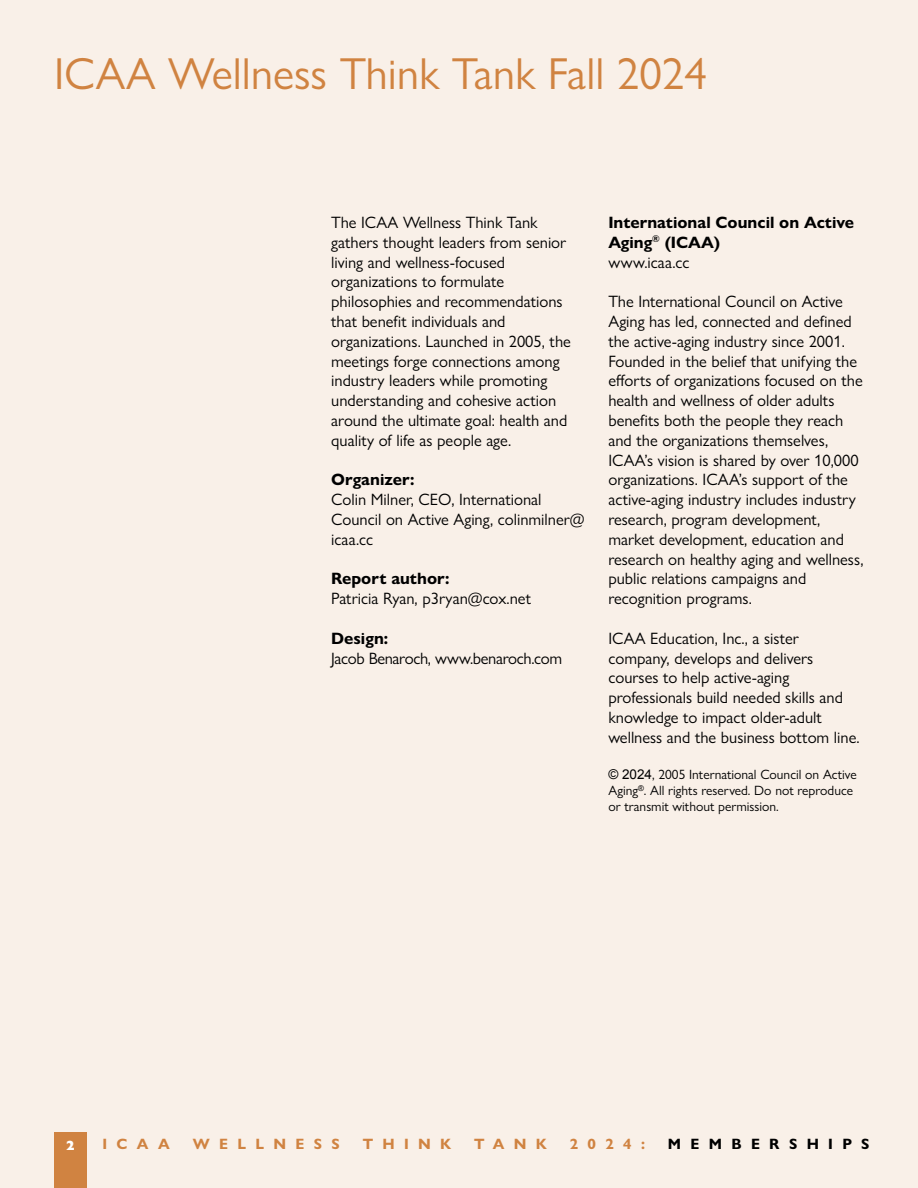
<style>
.page{position:relative;width:918px;height:1188px;background:#f9f0e8}
.page>*{position:absolute;margin:0;border:0;box-sizing:border-box;transform-origin:0 0}
.t1{font:45px "Gill Sans Nova";color:#d08341}
.t2{font:16.5px/19.8px "Gill Sans Nova";color:#000}
.t3{font:700 16.5px/19.8px "Gill Sans Nova";color:#000}
.t4{font:16.5px "Gill Sans Nova";letter-spacing:-.02em;color:#000}
.t5{font:700 15px "Gill Sans Nova";letter-spacing:.62em;color:#d08341}
.t6{font:700 15px "Gill Sans Nova";letter-spacing:.62em;color:#000}
.t7{font:13.5px/16.2px "Gill Sans Nova";color:#000}
.t8{font:800 13.5px "Gill Sans Nova";color:#fff}
.s1{font-weight:400}
.s2{font-family:"Arial"}
</style>
<div class="page">
<div style="left:54px;top:1133px;width:33px;height:55px;background:#d08341"></div>
<h1 class="t1" style="left:54px;top:46px;width:654px">ICAA Wellness Think Tank Fall 2024</h1>
<p class="t2" style="left:331px;top:212px;width:241px">The ICAA Wellness Think Tank gathers thought leaders from senior living and wellness-focused organizations to formulate philosophies and recommendations that benefit individuals and organizations. Launched in 2005, the meetings forge connections among industry leaders while promoting understanding and cohesive action around the ultimate goal: health and quality of life as people age.</p>
<p class="t3" style="left:331px;top:470px;width:85px">Organizer:</p>
<p class="t2" style="left:331px;top:490px;width:255px">Colin Milner, CEO, International<br>Council on Active Aging, colinmilner@ icaa.cc</p>
<p class="t3" style="left:331px;top:569px;width:120px">Report author:</p>
<p class="t2" style="left:331px;top:589px;width:201px">Patricia Ryan, p3ryan@cox.net</p>
<p class="t3" style="left:331px;top:628px;width:59px">Design:</p>
<p class="t4" style="left:331px;top:648px;width:233px">Jacob Benaroch, www.benaroch.com</p>
<p class="t3" style="left:608px;top:212px;width:247px">International Council on Active<br>Aging<sup>®</sup> (ICAA)<br><span class="s1">www.icaa.cc</span></p>
<p class="t2" style="left:608px;top:292px;width:257px">The International Council on Active Aging has led, connected and defined the active-aging industry since 2001.<br>Founded in the belief that unifying the efforts of organizations focused on the health and wellness of older adults benefits both the people they reach and the organizations themselves, ICAA’s vision is shared by over 10,000 organizations. ICAA’s support of the active-aging industry includes industry research, program development, market development, education and research on healthy aging and wellness, public relations campaigns and recognition programs.</p>
<p class="t2" style="left:608px;top:628px;width:253px">ICAA Education, Inc., a sister company, develops and delivers courses to help active-aging professionals build needed skills and knowledge to impact older-adult wellness and the business bottom line.</p>
<p class="t7" style="left:608px;top:766px;width:250px"><span class="s2">© 2024</span>, 2005 International Council on Active<br>Aging<sup>®</sup>. All rights reserved. Do not reproduce or transmit without permission.</p>
<p class="t8" style="left:66px;top:1137px;width:11px">2</p>
<p class="t5" style="left:103px;top:1135px;width:69px">ICAA</p>
<p class="t5" style="left:193px;top:1135px;width:148px">WELLNESS</p>
<p class="t5" style="left:363px;top:1135px;width:90px">THINK</p>
<p class="t5" style="left:474px;top:1135px;width:74px">TANK</p>
<p class="t5" style="left:570px;top:1135px;width:77px">2024:</p>
<p class="t6" style="left:668px;top:1135px;width:203px">MEMBERSHIPS</p>
</div>
